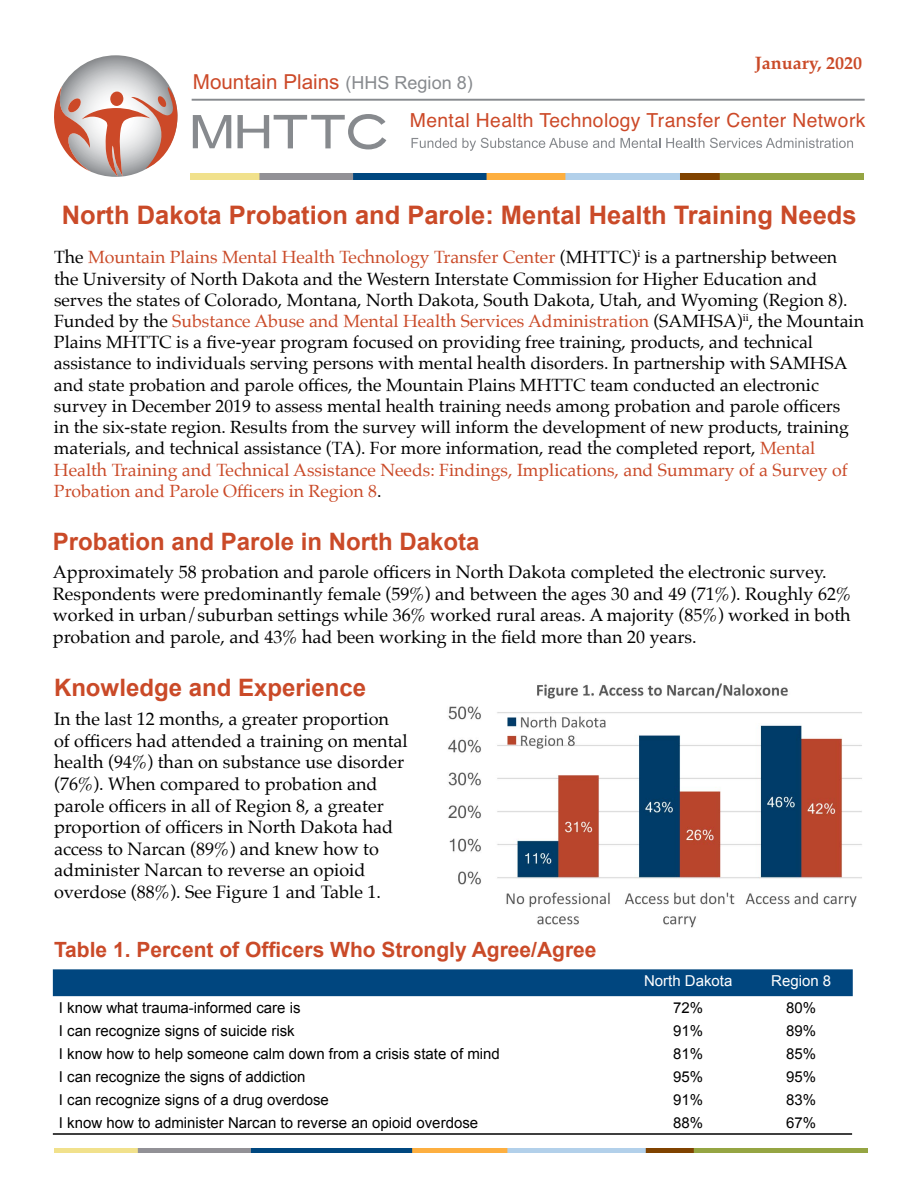
<style>
.page{position:relative;width:918px;height:1188px;background:#fff}
.page>*{position:absolute;margin:0;border:0;box-sizing:border-box;transform-origin:0 0}
.t1{font:700 25.5px "Arial";color:#ca4a28}
.t2{font:700 24px "Arial";color:#ca4a28}
.t3{font:700 21px "Arial";color:#ca4a28}
.t4{font:20.7px "Arial";color:#cc4928}
.t5{font:19.35px "Helvetica";letter-spacing:.02em;color:#cc4928}
.t6{font:18px/21.6px "Palatino";color:#000}
.t7{font:700 18px "Palatino";color:#ca4a28}
.t8{font:17.7px/21.3px "Palatino";color:#000}
.t9{font:15px "Arial";color:#000}
.t10{font:15px "Arial";color:#fff}
.s1{font-size:18px;color:#878a8e}
.s2{color:#ca4a28}
</style>
<div class="page">
<svg style="left:412px;top:138px;width:203px;height:13px"></svg>
<svg style="left:621px;top:138px;width:39px;height:10px"></svg>
<svg style="left:666px;top:138px;width:38px;height:10px"></svg>
<svg style="left:710px;top:138px;width:143px;height:10px"></svg>
<svg style="left:193px;top:115px;width:38px;height:33px"></svg>
<svg style="left:238px;top:114px;width:148px;height:35px"></svg>
<svg style="left:54px;top:55px;width:124px;height:122px"></svg>
<hr style="left:192px;top:99px;width:673px;height:2px;background:#878a8e">
<img style="left:190px;top:174px;width:673px;height:5px">
<img style="left:54px;top:1149px;width:814px;height:3px">
<img style="left:448px;top:683px;width:414px;height:244px">
<div style="left:53px;top:969px;width:800px;height:27px;background:#00467f"></div>
<hr style="left:53px;top:1133px;width:799px;height:2px;background:#000">
<p class="t4" style="left:193px;top:69px;width:282px">Mountain Plains <span class="s1">(HHS Region 8)</span></p>
<p class="t7" style="left:755px;top:48px;width:109px">January, 2020</p>
<p class="t5" style="left:410px;top:105px;width:457px">Mental Health Technology Transfer Center Network</p>
<h1 class="t1" style="left:62px;top:198px;width:796px">North Dakota Probation and Parole: Mental Health Training Needs</h1>
<p class="t8" style="left:54px;top:246px;width:811px">The <span class="s2">Mountain Plains Mental Health Technology Transfer Center</span> (MHTTC)<sup>i</sup> is a partnership between the University of North Dakota and the Western Interstate Commission for Higher Education and serves the states of Colorado, Montana, North Dakota, South Dakota, Utah, and Wyoming (Region 8).<br>Funded by the <span class="s2">Substance Abuse and Mental Health Services Administration</span> (SAMHSA)<sup>ii</sup>, the Mountain Plains MHTTC is a five-year program focused on providing free training, products, and technical assistance to individuals serving persons with mental health disorders. In partnership with SAMHSA and state probation and parole offices, the Mountain Plains MHTTC team conducted an electronic survey in December 2019 to assess mental health training needs among probation and parole officers<br>in the six-state region. Results from the survey will inform the development of new products, training materials, and technical assistance (TA). For more information, read the completed report, <span class="s2">Mental Health Training and Technical Assistance Needs: Findings, Implications, and Summary of a Survey of Probation and Parole Officers in Region 8</span>.</p>
<h2 class="t2" style="left:53px;top:525px;width:428px">Probation and Parole in North Dakota</h2>
<p class="t6" style="left:53px;top:561px;width:800px">Approximately 58 probation and parole officers in North Dakota completed the electronic survey.<br>Respondents were predominantly female (59%) and between the ages 30 and 49 (71%). Roughly 62% worked in urban/suburban settings while 36% worked rural areas. A majority (85%) worked in both probation and parole, and 43% had been working in the field more than 20 years.</p>
<h2 class="t2" style="left:54px;top:672px;width:314px">Knowledge and Experience</h2>
<p class="t6" style="left:54px;top:708px;width:355px">In the last 12 months, a greater proportion of officers had attended a training on mental health (94%) than on substance use disorder (76%). When compared to probation and parole officers in all of Region 8, a greater proportion of officers in North Dakota had access to Narcan (89%) and knew how to administer Narcan to reverse an opioid overdose (88%). See Figure 1 and Table 1.</p>
<p class="t3" style="left:54px;top:935px;width:544px">Table 1. Percent of Officers Who Strongly Agree/Agree</p>
<p class="t10" style="left:644px;top:971px;width:90px">North Dakota</p>
<p class="t10" style="left:771px;top:971px;width:62px">Region 8</p>
<p class="t9" style="left:59px;top:998px;width:243px">I know what trauma-informed care is</p>
<p class="t9" style="left:673px;top:998px;width:32px">72%</p>
<p class="t9" style="left:786px;top:998px;width:32px">80%</p>
<p class="t9" style="left:59px;top:1021px;width:237px">I can recognize signs of suicide risk</p>
<p class="t9" style="left:673px;top:1021px;width:32px">91%</p>
<p class="t9" style="left:786px;top:1021px;width:32px">89%</p>
<p class="t9" style="left:59px;top:1044px;width:442px">I know how to help someone calm down from a crisis state of mind</p>
<p class="t9" style="left:673px;top:1044px;width:32px">81%</p>
<p class="t9" style="left:786px;top:1044px;width:32px">85%</p>
<p class="t9" style="left:59px;top:1067px;width:248px">I can recognize the signs of addiction</p>
<p class="t9" style="left:673px;top:1067px;width:32px">95%</p>
<p class="t9" style="left:786px;top:1067px;width:32px">95%</p>
<p class="t9" style="left:59px;top:1090px;width:272px">I can recognize signs of a drug overdose</p>
<p class="t9" style="left:673px;top:1090px;width:32px">91%</p>
<p class="t9" style="left:786px;top:1090px;width:32px">83%</p>
<p class="t9" style="left:59px;top:1113px;width:421px">I know how to administer Narcan to reverse an opioid overdose</p>
<p class="t9" style="left:673px;top:1113px;width:32px">88%</p>
<p class="t9" style="left:786px;top:1113px;width:32px">67%</p>
</div>
